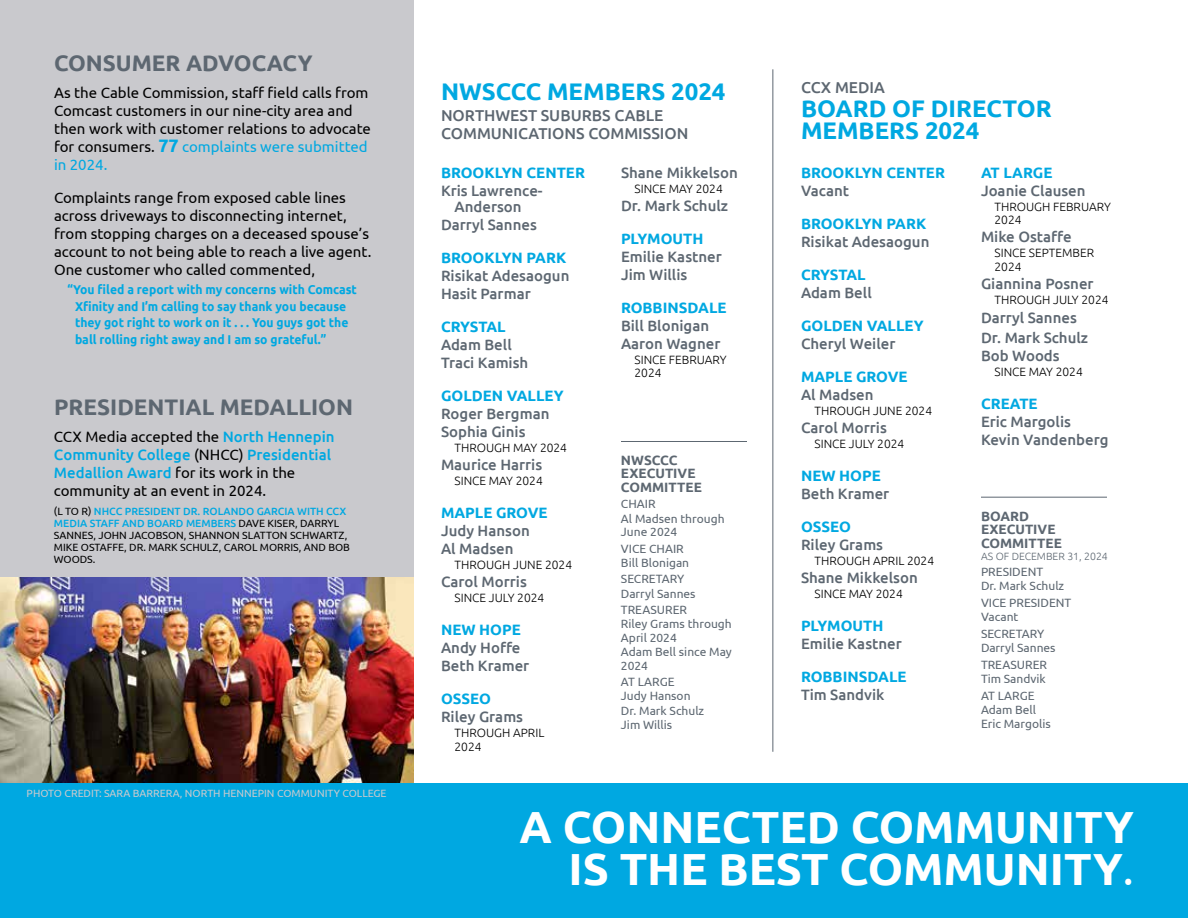
<style>
.page{position:relative;width:1188px;height:918px;background:#fff}
.page>*{position:absolute;margin:0;border:0;box-sizing:border-box;transform-origin:0 0}
.t1{font:700 45px/42px "Ubuntu";color:#fff;text-align:right}
.t2{font:700 24px/21.8px "Ubuntu";color:#00a8e1}
.t3{font:700 22.5px "Ubuntu";color:#5d6771}
.t4{font:500 15.75px/18px "Ubuntu";color:#5d6771}
.t5{font:15px/18px "Ubuntu";color:#000}
.t6{font:500 15px/18px "Ubuntu";color:#5d6771}
.t7{font:700 15px "Ubuntu";color:#00a8e1}
.t8{font:700 13.5px/13.5px "Ubuntu";color:#5d6771}
.t9{font:700 12.75px/16.5px "Ubuntu";color:#00a8e1;scale:.95 1}
.t10{font:12px/13.8px "Ubuntu";color:#5d6771}
.t11{font:300 12px/13.5px "Ubuntu";color:#000}
.t12{font:10.5px/12px "Ubuntu";color:#000}
.t13{font:10.5px "Ubuntu";color:#c9c9cd}
.t14{font:300 10.5px "Ubuntu";color:#5d6771}
.s1{font-weight:700;font-size:18px;color:#00a8e1}
.s2{color:#00a8e1}
.s3{font-weight:500;color:#00a8e1}
.s4{font-weight:400}
</style>
<div class="page">
<div style="left:0;top:0;width:414px;height:783px;background:#c9c9cd"></div>
<div style="left:0;top:783px;width:1188px;height:135px;background:#00a8e1"></div>
<hr style="left:621px;top:441px;width:126px;height:1px;background:#5d6771">
<hr style="left:981px;top:497px;width:126px;height:1px;background:#5d6771">
<hr style="left:773px;top:69px;width:1px;height:683px;background:#5d6771">
<img style="left:0;top:577px;width:414px;height:206px">
<h3 class="t3" style="left:54px;top:50px;width:260px">CONSUMER ADVOCACY</h3>
<p class="t5" style="left:54px;top:83px;width:319px">As the Cable Commission, staff field calls from Comcast customers in our nine-city area and then work with customer relations to advocate for consumers. <span class="s1">77</span> <span class="s2">complaints were submitted in 2024.</span></p>
<p class="t5" style="left:54px;top:188px;width:319px">Complaints range from exposed cable lines across driveways to disconnecting internet, from stopping charges on a deceased spouse’s account to not being able to reach a live agent.<br>One customer who called commented,</p>
<p class="t9" style="left:75px;top:281px;width:298px;text-indent:-7px">“You filed a report with my concerns with Comcast Xfinity and I’m calling to say thank you because they got right to work on it . . . You guys got the ball rolling right away and I am so grateful.”</p>
<h3 class="t3" style="left:54px;top:394px;width:301px">PRESIDENTIAL MEDALLION</h3>
<p class="t5" style="left:54px;top:427px;width:282px">CCX Media accepted the <span class="s3">North Hennepin Community College</span> (NHCC) <span class="s3">Presidential Medallion Award</span> for its work in the community at an event in 2024.</p>
<p class="t12" style="left:54px;top:505px;width:298px">(L TO R) <span class="s3">NHCC PRESIDENT DR. ROLANDO GARCIA WITH CCX MEDIA STAFF AND BOARD MEMBERS</span> DAVE KISER, DARRYL SANNES, JOHN JACOBSON, SHANNON SLATTON SCHWARTZ, MIKE OSTAFFE, DR. MARK SCHULZ, CAROL MORRIS, AND BOB WOODS.</p>
<p class="t13" style="left:27px;top:787px;width:361px">PHOTO CREDIT: SARA BARRERA, NORTH HENNEPIN COMMUNITY COLLEGE</p>
<h2 class="t2" style="left:441px;top:80px;width:286px">NWSCCC MEMBERS 2024</h2>
<p class="t4" style="left:441px;top:105px;width:249px">NORTHWEST SUBURBS CABLE<br>COMMUNICATIONS COMMISSION</p>
<p class="t7" style="left:441px;top:163px;width:146px">BROOKLYN CENTER</p>
<p class="t6" style="left:441px;top:182px;width:103px;line-height:16.5px;text-align:center">Kris Lawrence-<br>Anderson</p>
<p class="t6" style="left:441px;top:215px;width:97px">Darryl Sannes</p>
<p class="t7" style="left:441px;top:249px;width:127px">BROOKLYN PARK</p>
<p class="t6" style="left:441px;top:266px;width:130px">Risikat Adesaogun<br>Hasit Parmar</p>
<p class="t7" style="left:441px;top:318px;width:66px">CRYSTAL</p>
<p class="t6" style="left:441px;top:335px;width:89px">Adam Bell<br>Traci Kamish</p>
<p class="t7" style="left:441px;top:387px;width:124px">GOLDEN VALLEY</p>
<p class="t6" style="left:441px;top:404px;width:110px">Roger Bergman<br>Sophia Ginis</p>
<p class="t11" style="left:454px;top:441px;width:114px">THROUGH MAY 2024</p>
<p class="t6" style="left:441px;top:455px;width:103px">Maurice Harris</p>
<p class="t11" style="left:454px;top:474px;width:90px">SINCE MAY 2024</p>
<p class="t7" style="left:441px;top:504px;width:108px">MAPLE GROVE</p>
<p class="t6" style="left:441px;top:521px;width:90px">Judy Hanson<br>Al Madsen</p>
<p class="t11" style="left:454px;top:558px;width:119px">THROUGH JUNE 2024</p>
<p class="t6" style="left:441px;top:572px;width:87px">Carol Morris</p>
<p class="t11" style="left:454px;top:591px;width:91px">SINCE JULY 2024</p>
<p class="t7" style="left:441px;top:621px;width:81px">NEW HOPE</p>
<p class="t6" style="left:441px;top:638px;width:90px">Andy Hoffe<br>Beth Kramer</p>
<p class="t7" style="left:441px;top:690px;width:51px">OSSEO</p>
<p class="t6" style="left:441px;top:707px;width:84px">Riley Grams</p>
<p class="t11" style="left:454px;top:726px;width:91px">THROUGH APRIL<br>2024</p>
<p class="t6" style="left:621px;top:163px;width:118px">Shane Mikkelson</p>
<p class="t11" style="left:634px;top:181px;width:90px">SINCE MAY 2024</p>
<p class="t6" style="left:621px;top:196px;width:109px">Dr. Mark Schulz</p>
<p class="t7" style="left:621px;top:229px;width:84px">PLYMOUTH</p>
<p class="t6" style="left:621px;top:247px;width:102px">Emilie Kastner<br>Jim Willis</p>
<p class="t7" style="left:621px;top:298px;width:107px">ROBBINSDALE</p>
<p class="t6" style="left:621px;top:316px;width:101px">Bill Blonigan<br>Aaron Wagner</p>
<p class="t11" style="left:634px;top:352px;width:94px">SINCE FEBRUARY<br>2024</p>
<p class="t8" style="left:621px;top:453px;width:82px">NWSCCC<br>EXECUTIVE<br>COMMITTEE</p>
<p class="t10" style="left:621px;top:497px;width:105px">CHAIR<br>Al Madsen through<br>June 2024</p>
<p class="t10" style="left:621px;top:541px;width:70px;line-height:14.2px">VICE CHAIR<br>Bill Blonigan</p>
<p class="t10" style="left:621px;top:572px;width:76px;line-height:14.2px">SECRETARY<br>Darryl Sannes</p>
<p class="t10" style="left:621px;top:603px;width:112px">TREASURER<br>Riley Grams through<br>April 2024<br>Adam Bell since May<br>2024</p>
<p class="t10" style="left:621px;top:674px;width:85px;line-height:14.2px">AT LARGE<br>Judy Hanson<br>Dr. Mark Schulz<br>Jim Willis</p>
<p class="t4" style="left:801px;top:78px;width:85px">CCX MEDIA</p>
<h2 class="t2" style="left:801px;top:97px;width:252px">BOARD OF DIRECTOR<br>MEMBERS 2024</h2>
<p class="t7" style="left:801px;top:163px;width:146px">BROOKLYN CENTER</p>
<p class="t6" style="left:801px;top:181px;width:50px">Vacant</p>
<p class="t7" style="left:801px;top:214px;width:127px">BROOKLYN PARK</p>
<p class="t6" style="left:801px;top:232px;width:130px">Risikat Adesaogun</p>
<p class="t7" style="left:801px;top:265px;width:66px">CRYSTAL</p>
<p class="t6" style="left:801px;top:283px;width:72px">Adam Bell</p>
<p class="t7" style="left:801px;top:316px;width:124px">GOLDEN VALLEY</p>
<p class="t6" style="left:801px;top:334px;width:96px">Cheryl Weiler</p>
<p class="t7" style="left:801px;top:367px;width:108px">MAPLE GROVE</p>
<p class="t6" style="left:801px;top:385px;width:74px">Al Madsen</p>
<p class="t11" style="left:814px;top:403px;width:119px">THROUGH JUNE 2024</p>
<p class="t6" style="left:801px;top:418px;width:87px">Carol Morris</p>
<p class="t11" style="left:814px;top:436px;width:91px">SINCE JULY 2024</p>
<p class="t7" style="left:801px;top:466px;width:81px">NEW HOPE</p>
<p class="t6" style="left:801px;top:484px;width:90px">Beth Kramer</p>
<p class="t7" style="left:801px;top:517px;width:51px">OSSEO</p>
<p class="t6" style="left:801px;top:535px;width:84px">Riley Grams</p>
<p class="t11" style="left:814px;top:553px;width:121px">THROUGH APRIL 2024</p>
<p class="t6" style="left:801px;top:568px;width:118px">Shane Mikkelson</p>
<p class="t11" style="left:814px;top:586px;width:90px">SINCE MAY 2024</p>
<p class="t7" style="left:801px;top:616px;width:84px">PLYMOUTH</p>
<p class="t6" style="left:801px;top:634px;width:102px">Emilie Kastner</p>
<p class="t7" style="left:801px;top:667px;width:107px">ROBBINSDALE</p>
<p class="t6" style="left:801px;top:685px;width:85px">Tim Sandvik</p>
<p class="t7" style="left:981px;top:163px;width:73px">AT LARGE</p>
<p class="t6" style="left:981px;top:181px;width:106px">Joanie Clausen</p>
<p class="t11" style="left:994px;top:199px;width:118px">THROUGH FEBRUARY<br>2024</p>
<p class="t6" style="left:981px;top:227px;width:92px">Mike Ostaffe</p>
<p class="t11" style="left:994px;top:246px;width:101px">SINCE SEPTEMBER<br>2024</p>
<p class="t6" style="left:981px;top:274px;width:114px">Giannina Posner</p>
<p class="t11" style="left:994px;top:292px;width:116px">THROUGH JULY 2024</p>
<p class="t6" style="left:981px;top:308px;width:109px;line-height:19.5px">Darryl Sannes<br>Dr. Mark Schulz</p>
<p class="t6" style="left:981px;top:346px;width:80px">Bob Woods</p>
<p class="t11" style="left:994px;top:364px;width:90px">SINCE MAY 2024</p>
<p class="t7" style="left:981px;top:394px;width:58px">CREATE</p>
<p class="t6" style="left:981px;top:412px;width:129px">Eric Margolis<br>Kevin Vandenberg</p>
<p class="t8" style="left:981px;top:509px;width:82px">BOARD<br>EXECUTIVE<br>COMMITTEE</p>
<p class="t14" style="left:981px;top:550px;width:128px">AS OF DECEMBER 31, 2024</p>
<p class="t10" style="left:981px;top:564px;width:85px;line-height:14.4px">PRESIDENT<br>Dr. Mark Schulz</p>
<p class="t10" style="left:981px;top:595px;width:92px;line-height:14.4px">VICE PRESIDENT<br>Vacant</p>
<p class="t10" style="left:981px;top:626px;width:76px;line-height:14.4px">SECRETARY<br>Darryl Sannes</p>
<p class="t10" style="left:981px;top:657px;width:68px;line-height:14.4px">TREASURER<br>Tim Sandvik</p>
<p class="t10" style="left:981px;top:688px;width:71px;line-height:14.4px">AT LARGE<br>Adam Bell<br>Eric Margolis</p>
<h1 class="t1" style="left:520px;top:806px;width:616px">A CONNECTED COMMUNITY<br>IS THE BEST COMMUNITY<span class="s4">.</span></h1>
</div>
